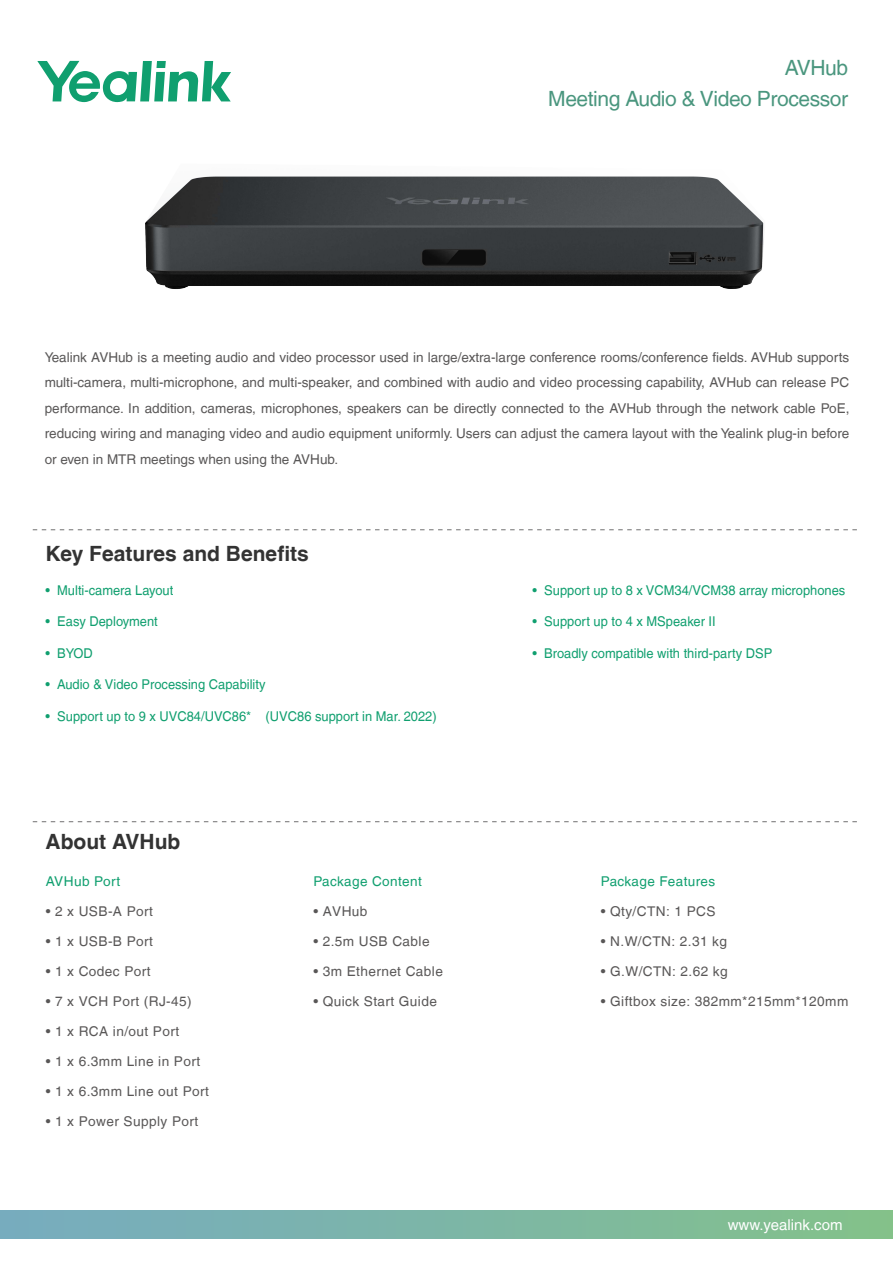
<style>
.page{position:relative;width:893px;height:1264px;background:#fff}
.page>*{position:absolute;margin:0;border:0;box-sizing:border-box;transform-origin:0 0}
.t1{font:21px/30.6px "Helvetica LT";letter-spacing:-.02em;color:#4a967e;text-align:right}
.t2{font:700 21px "Helvetica LT";color:#333}
.t3{font:15px "Helvetica LT";color:#fff}
.t4{font:13.5px/25.5px "Helvetica LT";letter-spacing:.03em;color:#595757;text-align:justify}
.t5{font:13.5px "Helvetica LT";color:#109f6f;scale:.95 1}
.t6{font:13.5px "Helvetica LT";letter-spacing:.03em;color:#109f6f}
</style>
<div class="page">
<img style="left:69px;top:60px;width:749px;height:471px">
<svg style="left:37px;top:61px;width:194px;height:41px"></svg>
<div style="left:0;top:1209px;width:892px;height:28px;background:linear-gradient(to right,#76abc1,#83c18b)"></div>
<svg style="left:32px;top:821px;width:824px;height:1px"></svg>
<svg style="left:32px;top:529px;width:824px;height:1px"></svg>
<h1 class="t1" style="left:548px;top:54px;width:301px">AVHub<br>Meeting Audio &amp; Video Processor</h1>
<p class="t4" style="left:45px;top:345px;width:806px">Yealink AVHub is a meeting audio and video processor used in large/extra-large conference rooms/conference fields. AVHub supports multi-camera, multi-microphone, and multi-speaker, and combined with audio and video processing capability, AVHub can release PC performance. In addition, cameras, microphones, speakers can be directly connected to the AVHub through the network cable PoE, reducing wiring and managing video and audio equipment uniformly. Users can adjust the camera layout with the Yealink plug-in before or even in MTR meetings when using the AVHub.</p>
<h1 class="t2" style="left:46px;top:545px;width:265px">Key Features and Benefits</h1>
<p class="t5" style="left:46px;top:585px;width:136px">ï Multi-camera Layout</p>
<p class="t5" style="left:46px;top:616px;width:120px">ï Easy Deployment</p>
<p class="t5" style="left:46px;top:648px;width:51px">ï BYOD</p>
<p class="t5" style="left:46px;top:679px;width:233px">ï Audio &amp; Video Processing Capability</p>
<p class="t5" style="left:46px;top:711px;width:413px">ï Support up to 9 x UVC84/UVC86* (UVC86 support in Mar. 2022)</p>
<h1 class="t2" style="left:46px;top:833px;width:136px">About AVHub</h1>
<p class="t6" style="left:46px;top:875px;width:76px">AVHub Port</p>
<p class="t4" style="left:46px;top:899px;width:109px">ï 2 x USB-A Port</p>
<p class="t4" style="left:46px;top:929px;width:109px">ï 1 x USB-B Port</p>
<p class="t4" style="left:46px;top:959px;width:106px">ï 1 x Codec Port</p>
<p class="t4" style="left:46px;top:989px;width:147px">ï 7 x VCH Port (RJ-45)</p>
<p class="t4" style="left:46px;top:1019px;width:135px">ï 1 x RCA in/out Port</p>
<p class="t4" style="left:46px;top:1049px;width:156px">ï 1 x 6.3mm Line in Port</p>
<p class="t4" style="left:46px;top:1079px;width:165px">ï 1 x 6.3mm Line out Port</p>
<p class="t4" style="left:46px;top:1109px;width:154px">ï 1 x Power Supply Port</p>
<p class="t6" style="left:313px;top:875px;width:110px">Package Content</p>
<p class="t4" style="left:313px;top:899px;width:56px">ï AVHub</p>
<p class="t4" style="left:313px;top:929px;width:118px">ï 2.5m USB Cable</p>
<p class="t4" style="left:313px;top:959px;width:131px">ï 3m Ethernet Cable</p>
<p class="t4" style="left:313px;top:989px;width:125px">ï Quick Start Guide</p>
<p class="t5" style="left:532px;top:585px;width:331px">ï Support up to 8 x VCM34/VCM38 array microphones</p>
<p class="t5" style="left:532px;top:616px;width:194px">ï Support up to 4 x MSpeaker II</p>
<p class="t5" style="left:532px;top:648px;width:254px">ï Broadly compatible with third-party DSP</p>
<p class="t6" style="left:600px;top:875px;width:116px">Package Features</p>
<p class="t4" style="left:600px;top:899px;width:116px">ï Qty/CTN: 1 PCS</p>
<p class="t4" style="left:600px;top:929px;width:128px">ï N.W/CTN: 2.31 kg</p>
<p class="t4" style="left:600px;top:959px;width:128px">ï G.W/CTN: 2.62 kg</p>
<p class="t4" style="left:600px;top:989px;width:249px">ï Giftbox size: 382mm*215mm*120mm</p>
<p class="t3" style="left:727px;top:1218px;width:116px">www.yealink.com</p>
</div>
